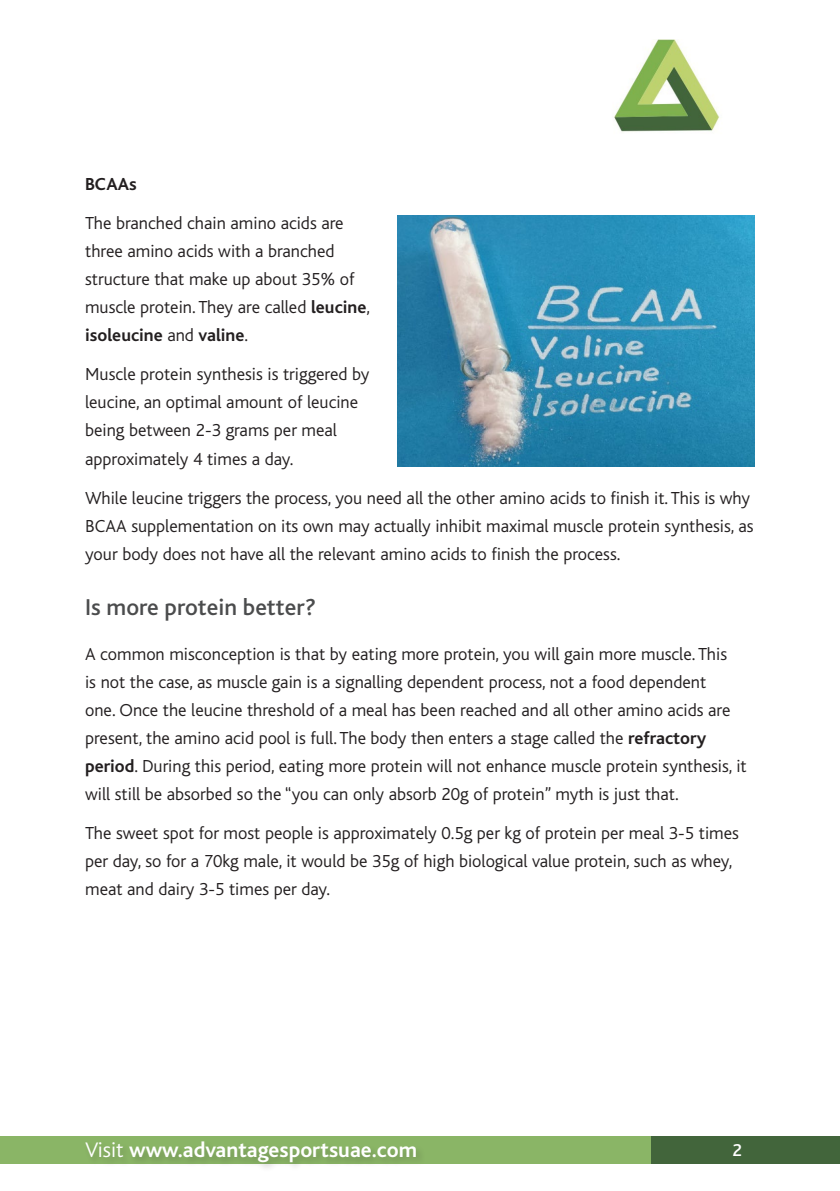
<style>
.page{position:relative;width:840px;height:1191px;background:#fff}
.page>*{position:absolute;margin:0;border:0;box-sizing:border-box;transform-origin:0 0}
.t1{font:500 24px "Bliss";color:#4b4c4d}
.t2{font:700 22px "Bliss";color:#fff}
.t3{font:300 18.2px/28px "Bliss";color:#231f20}
.t4{font:700 18.2px "Bliss";color:#231f20}
.FIT_Section_names{font:500 18px "Bliss";color:#fff}
.s1{font-weight:700}
.s2{font-weight:300}
</style>
<div class="page">
<div style="left:0;top:1136px;width:652px;height:27px;background:#8ab566"></div>
<img style="left:614px;top:40px;width:106px;height:92px">
<div style="left:84px;top:1139px;width:341px;height:33px;background:#231f20;opacity:.21"></div>
<div style="left:651px;top:1136px;width:188px;height:27px;background:#42653b"></div>
<img style="left:397px;top:215px;width:357px;height:251px">
<p class="t4" style="left:85px;top:174px;width:53px">BCAAs</p>
<p class="t3" style="left:85px;top:209px;width:286px">The branched chain amino acids are three amino acids with a branched structure that make up about 35% of muscle protein. They are called <span class="s1">leucine</span>, <span class="s1">isoleucine</span> and <span class="s1">valine</span>.</p>
<p class="t3" style="left:85px;top:361px;width:286px">Muscle protein synthesis is triggered by leucine, an optimal amount of leucine being between 2-3 grams per meal approximately 4 times a day.</p>
<p class="t3" style="left:85px;top:484px;width:669px">While leucine triggers the process, you need all the other amino acids to finish it. This is why<br>BCAA supplementation on its own may actually inhibit maximal muscle protein synthesis, as your body does not have all the relevant amino acids to finish the process.</p>
<p class="t1" style="left:85px;top:594px;width:232px">Is more protein better?</p>
<p class="t3" style="left:85px;top:640px;width:662px">A common misconception is that by eating more protein, you will gain more muscle. This<br>is not the case, as muscle gain is a signalling dependent process, not a food dependent<br>one. Once the leucine threshold of a meal has been reached and all other amino acids are present, the amino acid pool is full. The body then enters a stage called the <span class="s1">refractory period</span>. During this period, eating more protein will not enhance muscle protein synthesis, it will still be absorbed so the “you can only absorb 20g of protein” myth is just that.</p>
<p class="t3" style="left:85px;top:819px;width:655px">The sweet spot for most people is approximately 0.5g per kg of protein per meal 3-5 times per day, so for a 70kg male, it would be 35g of high biological value protein, such as whey, meat and dairy 3-5 times per day.</p>
<p class="t2" style="left:85px;top:1138px;width:333px"><span class="s2">Visit</span> www.advantagesportsuae.com</p>
<p class="FIT_Section_names" style="left:732px;top:1140px;width:11px">2</p>
</div>
